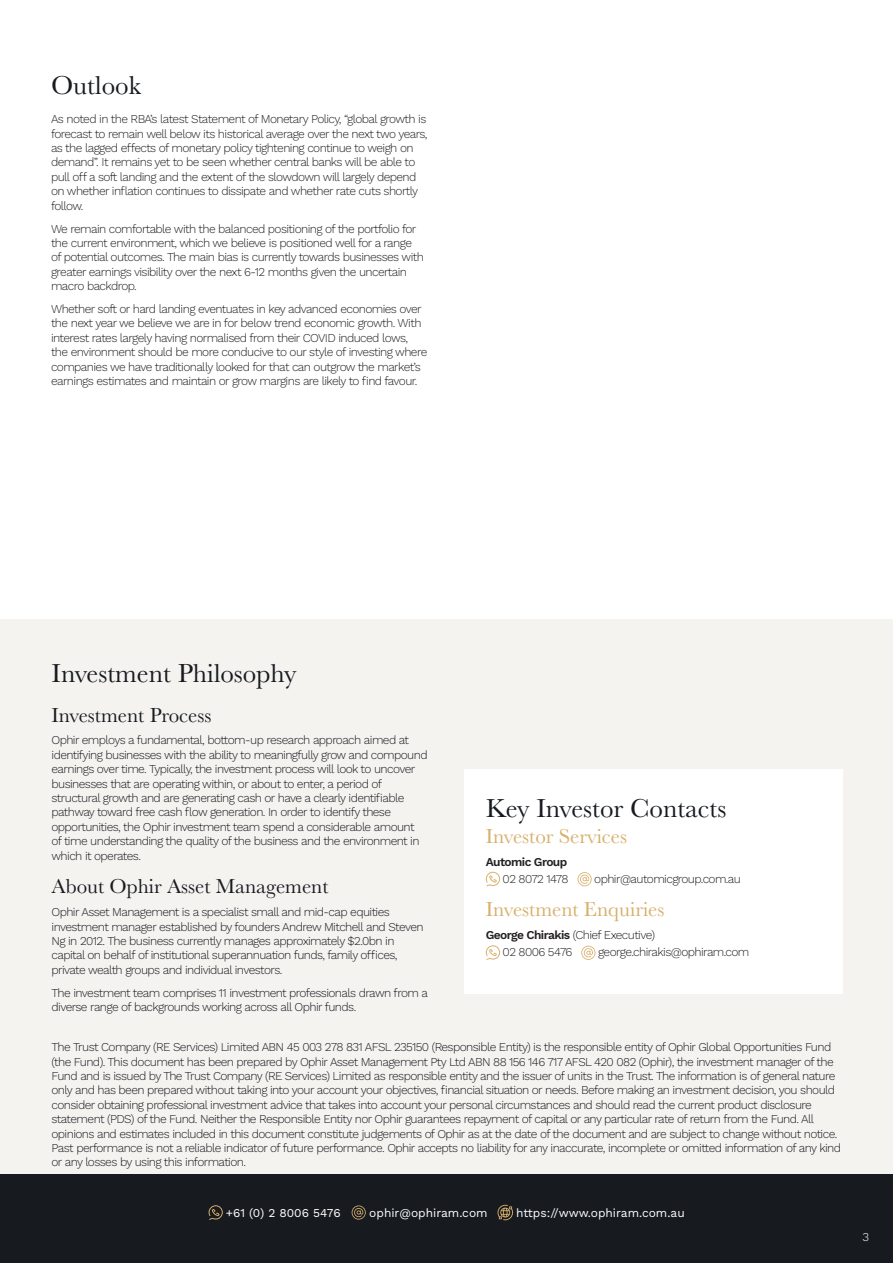
<style>
.page{position:relative;width:893px;height:1263px;background:#fff}
.page>*{position:absolute;margin:0;border:0;box-sizing:border-box;transform-origin:0 0}
.t1{font:27px "Baskerville";color:#171b20}
.t2{font:21px "Baskerville";color:#171b20}
.t3{font:21px "Baskerville";color:#d7af6a}
.t4{font:300 12px/14.4px "Work Sans";letter-spacing:-.05em;color:#171b20}
.t5{font:300 12px/14.4px "Work Sans";letter-spacing:-.05em;color:#231f20}
.t6{font:12px "Work Sans";color:#fff}
.t7{font:600 12px/17px "Work Sans";letter-spacing:-.05em;color:#231f20;text-align:right}
.t8{font:300 12px "Work Sans";color:#fff}
.s1{font-weight:300}
.s2{font-weight:600}
</style>
<div class="page">
<div style="left:1px;top:620px;width:892px;height:554px;background:#f5f3f0"></div>
<div style="left:464px;top:770px;width:378px;height:224px;background:#fff"></div>
<svg style="left:486px;top:872px;width:14px;height:14px"></svg>
<svg style="left:578px;top:872px;width:14px;height:14px"></svg>
<svg style="left:486px;top:945px;width:14px;height:15px"></svg>
<svg style="left:581px;top:946px;width:14px;height:14px"></svg>
<div style="left:1px;top:1174px;width:892px;height:89px;background:#171b20"></div>
<svg style="left:497px;top:1205px;width:16px;height:15px"></svg>
<svg style="left:209px;top:1205px;width:14px;height:15px"></svg>
<svg style="left:352px;top:1205px;width:14px;height:14px"></svg>
<p class="t1" style="left:51px;top:68px;width:92px">Outlook</p>
<p class="t5" style="left:51px;top:111px;width:378px">As noted in the RBA’s latest Statement of Monetary Policy, “global growth is forecast to remain well below its historical average over the next two years, as the lagged effects of monetary policy tightening continue to weigh on demand”. It remains yet to be seen whether central banks will be able to pull off a soft landing and the extent of the slowdown will largely depend on whether inflation continues to dissipate and whether rate cuts shortly follow.</p>
<p class="t5" style="left:51px;top:221px;width:374px">We remain comfortable with the balanced positioning of the portfolio for the current environment, which we believe is positioned well for a range of potential outcomes. The main bias is currently towards businesses with greater earnings visibility over the next 6-12 months given the uncertain macro backdrop.</p>
<p class="t5" style="left:51px;top:301px;width:378px">Whether soft or hard landing eventuates in key advanced economies over the next year we believe we are in for below trend economic growth. With interest rates largely having normalised from their COVID induced lows, the environment should be more conducive to our style of investing where companies we have traditionally looked for that can outgrow the market’s earnings estimates and maintain or grow margins are likely to find favour.</p>
<p class="t1" style="left:52px;top:656px;width:246px">Investment Philosophy</p>
<p class="t2" style="left:52px;top:701px;width:161px">Investment Process</p>
<p class="t4" style="left:52px;top:733px;width:378px">Ophir employs a fundamental, bottom-up research approach aimed at identifying businesses with the ability to meaningfully grow and compound earnings over time. Typically, the investment process will look to uncover businesses that are operating within, or about to enter, a period of structural growth and are generating cash or have a clearly identifiable pathway toward free cash flow generation. In order to identify these opportunities, the Ophir investment team spend a considerable amount of time understanding the quality of the business and the environment in which it operates.</p>
<p class="t2" style="left:52px;top:873px;width:278px">About Ophir Asset Management</p>
<p class="t4" style="left:52px;top:904px;width:374px">Ophir Asset Management is a specialist small and mid-cap equities investment manager established by founders Andrew Mitchell and Steven Ng in 2012. The business currently manages approximately $2.0bn in capital on behalf of institutional superannuation funds, family offices, private wealth groups and individual investors.</p>
<p class="t4" style="left:52px;top:985px;width:378px">The investment team comprises 11 investment professionals drawn from a diverse range of backgrounds working across all Ophir funds.</p>
<p class="t1" style="left:486px;top:791px;width:242px">Key Investor Contacts</p>
<p class="t3" style="left:486px;top:822px;width:143px">Investor Services</p>
<p class="t7" style="left:486px;top:852px;width:84px">Automic Group<br><span class="s1">02 8072 1478</span></p>
<p class="t5" style="left:594px;top:871px;width:148px">ophir@automicgroup.com.au</p>
<p class="t3" style="left:486px;top:896px;width:180px">Investment Enquiries</p>
<p class="t5" style="left:503px;top:926px;width:154px;line-height:17px;text-indent:-17px"><span class="s2">George Chirakis</span> (Chief Executive)<br>02 8006 5476</p>
<p class="t5" style="left:598px;top:944px;width:153px">george.chirakis@ophiram.com</p>
<p class="t4" style="left:52px;top:1039px;width:791px">The Trust Company (RE Services) Limited ABN 45 003 278 831 AFSL 235150 (Responsible Entity) is the responsible entity of Ophir Global Opportunities Fund (the Fund). This document has been prepared by Ophir Asset Management Pty Ltd ABN 88 156 146 717 AFSL 420 082 (Ophir), the investment manager of the Fund and is issued by The Trust Company (RE Services) Limited as responsible entity and the issuer of units in the Trust. The information is of general nature only and has been prepared without taking into your account your objectives, financial situation or needs. Before making an investment decision, you should consider obtaining professional investment advice that takes into account your personal circumstances and should read the current product disclosure statement (PDS) of the Fund. Neither the Responsible Entity nor Ophir guarantees repayment of capital or any particular rate of return from the Fund. All opinions and estimates included in this document constitute judgements of Ophir as at the date of the document and are subject to change without notice.<br>Past performance is not a reliable indicator of future performance. Ophir accepts no liability for any inaccurate, incomplete or omitted information of any kind or any losses by using this information.</p>
<p class="t6" style="left:226px;top:1204px;width:116px">+61 (0) 2 8006 5476</p>
<p class="t6" style="left:369px;top:1204px;width:120px">ophir@ophiram.com</p>
<p class="t6" style="left:516px;top:1204px;width:170px">https://www.ophiram.com.au</p>
<p class="t8" style="left:862px;top:1228px;width:8px">3</p>
</div>
